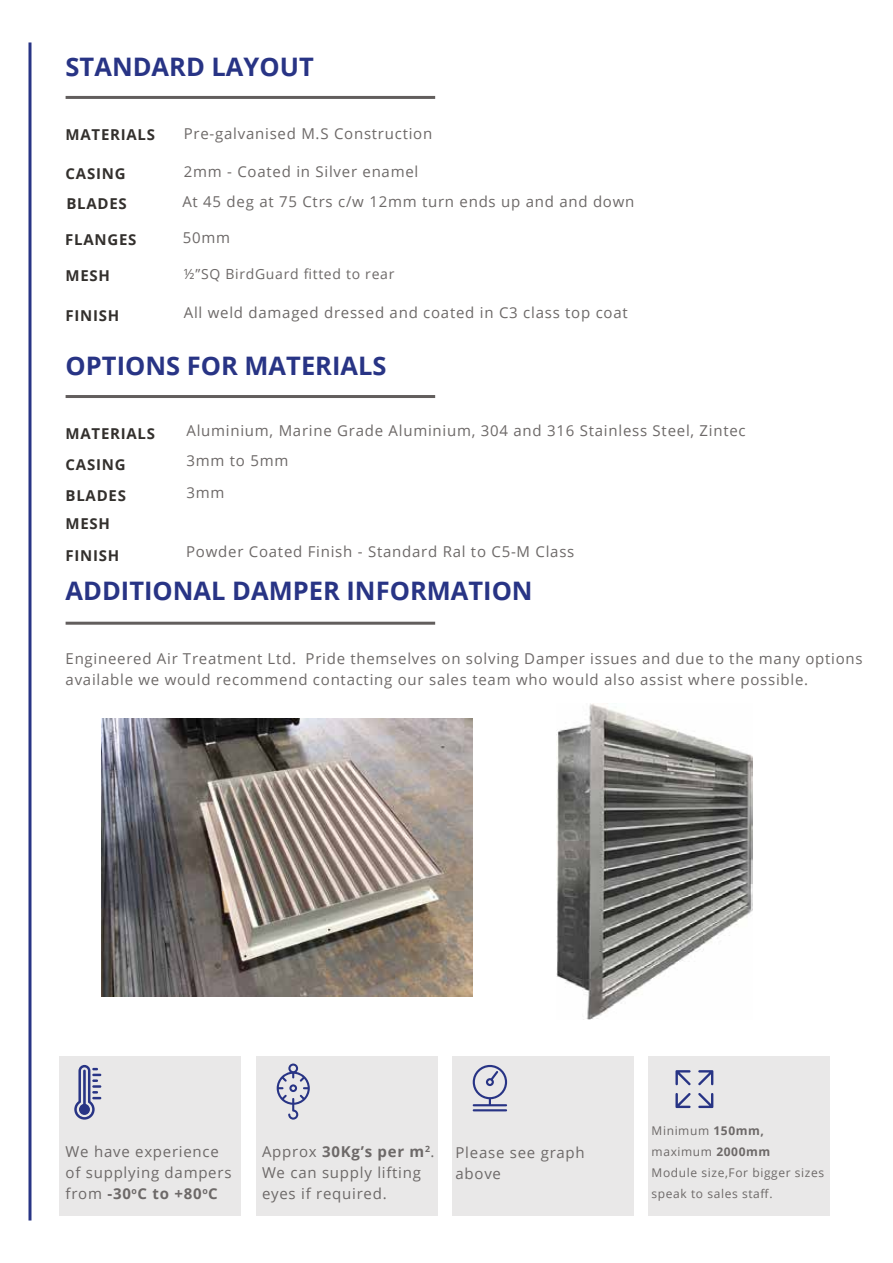
<style>
.page{position:relative;width:893px;height:1263px;background:#fff}
.page>*{position:absolute;margin:0;border:0;box-sizing:border-box;transform-origin:0 0}
.t1{font:700 25.5px "Open Sans";color:#283485}
.t2{font:15px/21px "Open Sans";letter-spacing:.05em;color:#6d6968}
.t3{font:700 15px/30.8px "Open Sans";letter-spacing:.05em;color:#33302d}
.t4{font:13.95px "Open Sans";letter-spacing:.05em;color:#6d6968}
.t5{font:12px/21px "Open Sans";letter-spacing:.05em;color:#6d6968}
.s1{font-weight:700}
</style>
<div class="page">
<hr style="left:66px;top:96px;width:369px;height:3px;background:#625e5d">
<hr style="left:66px;top:395px;width:369px;height:3px;background:#625e5d">
<hr style="left:66px;top:622px;width:369px;height:3px;background:#625e5d">
<div style="left:59px;top:1056px;width:182px;height:160px;background:#e9e8e8"></div>
<svg style="left:74px;top:1065px;width:27px;height:54px"></svg>
<div style="left:256px;top:1056px;width:182px;height:160px;background:#e9e8e8"></div>
<svg style="left:277px;top:1063px;width:33px;height:56px"></svg>
<div style="left:452px;top:1056px;width:182px;height:160px;background:#e9e8e8"></div>
<hr style="left:473px;top:1109px;width:34px;height:2px;background:#283485">
<svg style="left:473px;top:1065px;width:34px;height:41px"></svg>
<div style="left:648px;top:1056px;width:182px;height:160px;background:#e9e8e8"></div>
<svg style="left:675px;top:1070px;width:16px;height:15px"></svg>
<svg style="left:698px;top:1070px;width:15px;height:15px"></svg>
<svg style="left:675px;top:1093px;width:16px;height:15px"></svg>
<svg style="left:698px;top:1093px;width:15px;height:15px"></svg>
<hr style="left:28px;top:42px;width:3px;height:1178px;background:#283485">
<img style="left:557px;top:703px;width:195px;height:317px">
<img style="left:102px;top:718px;width:371px;height:279px">
<h1 class="t1" style="left:66px;top:49px;width:250px">STANDARD LAYOUT</h1>
<p class="t3" style="left:66px;top:119px;width:91px">MATERIALS</p>
<p class="t3" style="left:66px;top:157px;width:63px">CASING<br>BLADES</p>
<p class="t3" style="left:65px;top:224px;width:73px">FLANGES</p>
<p class="t2" style="left:184px;top:122px;width:250px">Pre-galvanised M.S Construction</p>
<p class="t2" style="left:182px;top:156px;width:454px;line-height:30.5px">2mm - Coated in Silver enamel<br>At 45 deg at 75 Ctrs c/w 12mm turn ends up and and down</p>
<p class="t2" style="left:183px;top:227px;width:49px">50mm</p>
<p class="t4" style="left:184px;top:264px;width:212px">½”SQ BirdGuard fitted to rear</p>
<p class="t2" style="left:184px;top:302px;width:445px">All weld damaged dressed and coated in C3 class top coat</p>
<p class="t3" style="left:66px;top:260px;width:46px">MESH</p>
<p class="t3" style="left:66px;top:300px;width:55px">FINISH</p>
<h1 class="t1" style="left:66px;top:348px;width:322px">OPTIONS FOR MATERIALS</h1>
<p class="t3" style="left:66px;top:418px;width:91px">MATERIALS<br>CASING<br>BLADES</p>
<p class="t3" style="left:66px;top:508px;width:46px">MESH</p>
<p class="t3" style="left:65px;top:540px;width:55px">FINISH</p>
<p class="t2" style="left:186px;top:415px;width:561px;line-height:30.2px">Aluminium, Marine Grade Aluminium, 304 and 316 Stainless Steel, Zintec<br>3mm to 5mm</p>
<p class="t2" style="left:186px;top:481px;width:39px">3mm</p>
<p class="t2" style="left:186px;top:540px;width:390px">Powder Coated Finish - Standard Ral to C5-M Class</p>
<h1 class="t1" style="left:66px;top:573px;width:469px">ADDITIONAL DAMPER INFORMATION</h1>
<p class="t2" style="left:66px;top:647px;width:799px">Engineered Air Treatment Ltd. Pride themselves on solving Damper issues and due to the many options available we would recommend contacting our sales team who would also assist where possible.</p>
<p class="t2" style="left:66px;top:1141px;width:167px">We have experience of supplying dampers from <span class="s1">-30</span><sup>o</sup><span class="s1">C to +80</span><sup>o</sup><span class="s1">C</span></p>
<p class="t2" style="left:262px;top:1141px;width:174px">Approx <span class="s1">30Kg’s per m</span><sup>2</sup>.<br>We can supply lifting eyes if required.</p>
<p class="t2" style="left:455px;top:1141px;width:131px">Please see graph above</p>
<p class="t5" style="left:652px;top:1120px;width:174px">Minimum <span class="s1">150mm, </span>maximum <span class="s1">2000mm<br></span>Module size,For bigger sizes speak to sales staff.</p>
</div>
